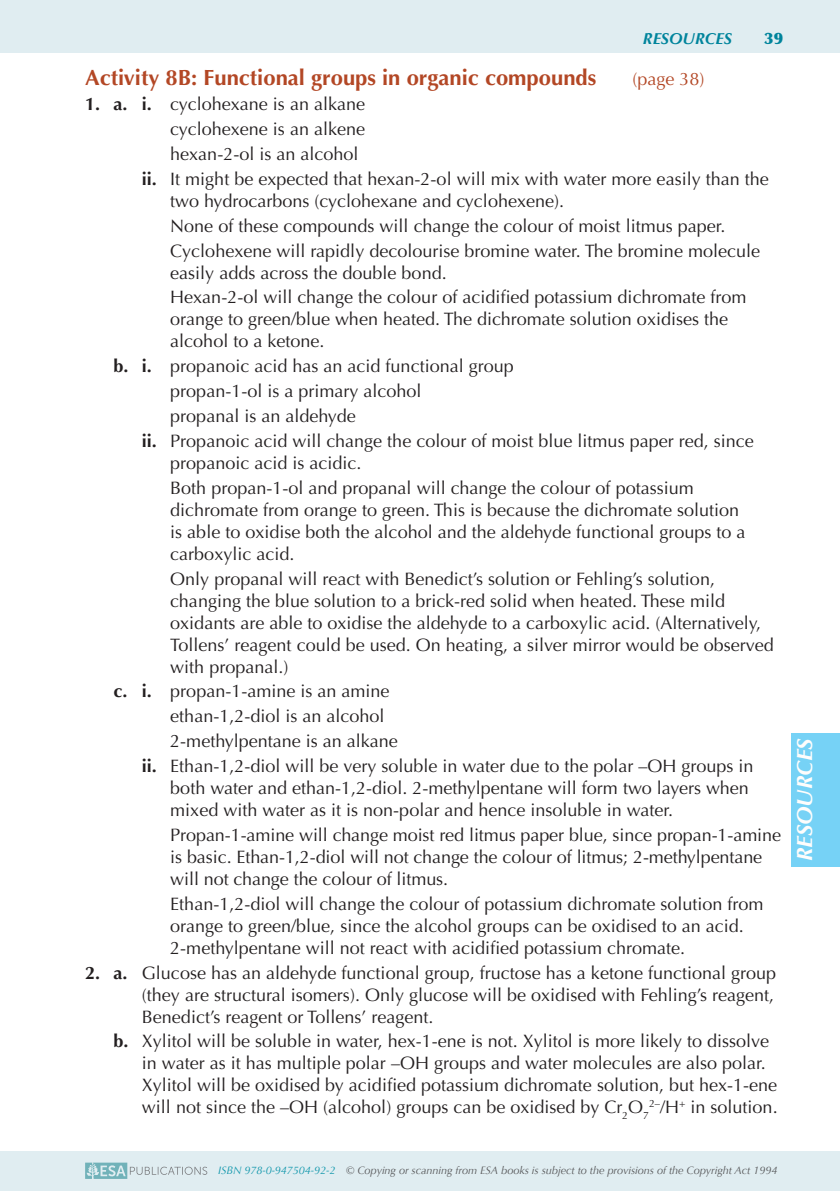
<style>
.page{position:relative;width:840px;height:1191px;background:#fff}
.page>*{position:absolute;margin:0;border:0;box-sizing:border-box;transform-origin:0 0}
.t1{font:700 22px "Optima";color:#b34725}
.t2{font:italic 700 22px "Optima";color:#fefdfc}
.t3{font:18px/22px "Optima";color:#231f20}
.t4{font:18px "Optima";color:#b34725}
.t5{font:italic 700 16px "Optima";color:#00849c}
.t6{font:900 16px "Optima";color:#00849c}
.t7{font:italic 10.8px "Optima";letter-spacing:-.005em;color:#57585a}
.s1{font-weight:700}
.s2{color:#0e96ab}
</style>
<div class="page">
<div style="left:0;top:1151px;width:839px;height:40px;background:#e0edf1"></div>
<div style="left:1px;top:0;width:838px;height:52px;background:#e0edf1"></div>
<hr style="left:0;top:0;width:1px;height:52px;background:#e0edf1">
<svg style="left:85px;top:1162px;width:122px;height:16px"></svg>
<div style="left:791px;top:733px;width:48px;height:134px;background:#76d2f6"></div>
<p class="t5" style="left:642px;top:29px;width:91px">RESOURCES</p>
<p class="t6" style="left:763px;top:28px;width:20px">39</p>
<p class="t1" style="left:85px;top:65px;width:512px">Activity 8B: Functional groups in organic compounds</p>
<p class="t4" style="left:632px;top:69px;width:74px">(page 38)</p>
<p class="t3" style="left:85px;top:93px;width:281px"><span class="s1">1. a. i.</span> cyclohexane is an alkane</p>
<p class="t3" style="left:170px;top:118px;width:196px">cyclohexene is an alkene</p>
<p class="t3" style="left:170px;top:143px;width:190px">hexan-2-ol is an alcohol</p>
<p class="t3" style="left:142px;top:168px;width:628px"><span class="s1">ii.</span> It might be expected that hexan-2-ol will mix with water more easily than the</p>
<p class="t3" style="left:170px;top:189px;width:591px;line-height:24.8px">two hydrocarbons (cyclohexane and cyclohexene).<br>None of these compounds will change the colour of moist litmus paper.<br>Cyclohexene will rapidly decolourise bromine water. The bromine molecule</p>
<p class="t3" style="left:170px;top:260px;width:577px;line-height:24.8px">easily adds across the double bond.<br>Hexan-2-ol will change the colour of acidified potassium dichromate from</p>
<p class="t3" style="left:170px;top:308px;width:559px">orange to green/blue when heated. The dichromate solution oxidises the alcohol to a ketone.</p>
<p class="t3" style="left:113px;top:355px;width:401px"><span class="s1">b. i.</span> propanoic acid has an acid functional group</p>
<p class="t3" style="left:170px;top:380px;width:253px">propan-1-ol is a primary alcohol</p>
<p class="t3" style="left:170px;top:405px;width:187px">propanal is an aldehyde</p>
<p class="t3" style="left:142px;top:430px;width:613px"><span class="s1">ii.</span> Propanoic acid will change the colour of moist blue litmus paper red, since</p>
<p class="t3" style="left:170px;top:450px;width:524px;line-height:24.8px">propanoic acid is acidic.<br>Both propan-1-ol and propanal will change the colour of potassium</p>
<p class="t3" style="left:170px;top:499px;width:576px">dichromate from orange to green. This is because the dichromate solution is able to oxidise both the alcohol and the aldehyde functional groups to a carboxylic acid.</p>
<p class="t3" style="left:170px;top:567px;width:604px">Only propanal will react with Benedict’s solution or Fehling’s solution, changing the blue solution to a brick-red solid when heated. These mild oxidants are able to oxidise the aldehyde to a carboxylic acid. (Alternatively, Tollens’ reagent could be used. On heating, a silver mirror would be observed with propanal.)</p>
<p class="t3" style="left:113px;top:680px;width:277px"><span class="s1">c. i.</span> propan-1-amine is an amine</p>
<p class="t3" style="left:170px;top:705px;width:216px">ethan-1,2-diol is an alcohol</p>
<p class="t3" style="left:170px;top:730px;width:229px">2-methylpentane is an alkane</p>
<p class="t3" style="left:142px;top:755px;width:613px"><span class="s1">ii.</span> Ethan-1,2-diol will be very soluble in water due to the polar –OH groups in</p>
<p class="t3" style="left:170px;top:777px;width:579px">both water and ethan-1,2-diol. 2-methylpentane will form two layers when mixed with water as it is non-polar and hence insoluble in water.</p>
<p class="t3" style="left:170px;top:824px;width:612px">Propan-1-amine will change moist red litmus paper blue, since propan-1-amine is basic. Ethan-1,2-diol will not change the colour of litmus; 2-methylpentane will not change the colour of litmus.</p>
<p class="t3" style="left:170px;top:892px;width:594px">Ethan-1,2-diol will change the colour of potassium dichromate solution from orange to green/blue, since the alcohol groups can be oxidised to an acid.<br>2-methylpentane will not react with acidified potassium chromate.</p>
<p class="t3" style="left:142px;top:961px;width:635px;text-align:justify;text-indent:-57px"><span class="s1">2. a.</span> Glucose has an aldehyde functional group, fructose has a ketone functional group (they are structural isomers). Only glucose will be oxidised with Fehling’s reagent, Benedict’s reagent or Tollens’ reagent.</p>
<p class="t3" style="left:142px;top:1030px;width:637px;text-indent:-28px"><span class="s1">b.</span> Xylitol will be soluble in water, hex-1-ene is not. Xylitol is more likely to dissolve in water as it has multiple polar –OH groups and water molecules are also polar.<br>Xylitol will be oxidised by acidified potassium dichromate solution, but hex-1-ene will not since the –OH (alcohol) groups can be oxidised by Cr<sub>2</sub>O<sub>7</sub><sup>2–</sup>/H<sup>+</sup> in solution.</p>
<p class="t2" style="left:791px;top:861px;width:124px;rotate:-90deg">RESOURCES</p>
<p class="t7" style="left:218px;top:1163px;width:560px"><span class="s2">ISBN 978-0-947504-92-2</span> © Copying or scanning from ESA books is subject to the provisions of the Copyright Act 1994</p>
</div>
